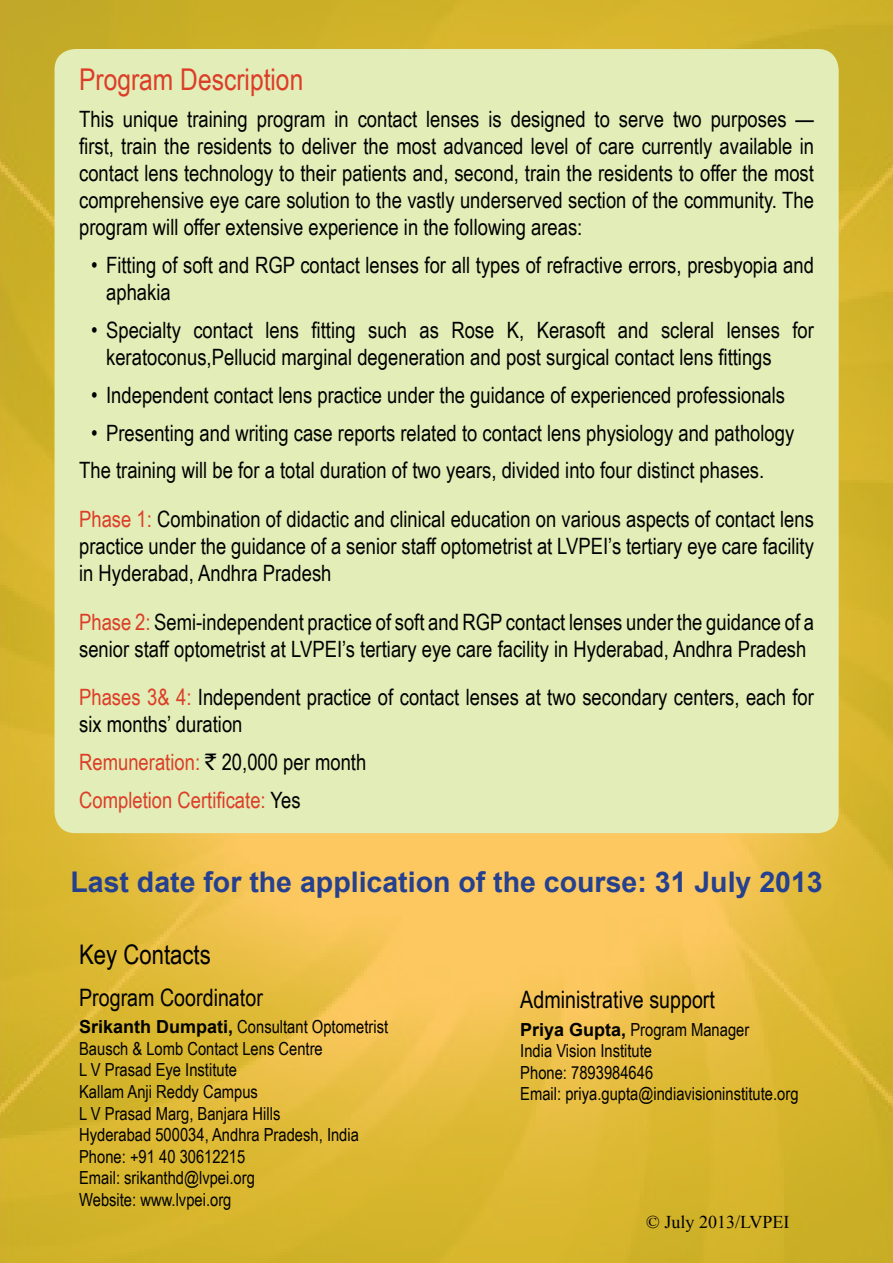
<style>
.page{position:relative;width:893px;height:1263px;background:#fff}
.page>*{position:absolute;margin:0;border:0;box-sizing:border-box;transform-origin:0 0}
.t1{font:30px "Arial Narrow";color:#dc3d27}
.t2{font:700 28.5px "Arial";color:#25408f}
.t3{font:27px "Arial Narrow";color:#000}
.t4{font:24px "Arial Narrow";color:#000}
.t5{font:22.5px/27px "Arial Narrow";color:#000}
.t6{font:22.5px "Arial Narrow";color:#dc3d27}
.t7{font:18px/21.6px "Arial Narrow";color:#000}
.t8{font:18px "Times New Roman";color:#000}
.s1{color:#dc3d27}
.s2{font-family:"Rupee Foradian"}
.s3{color:#000}
.s4{font-family:"Arial";font-weight:700}
</style>
<div class="page">
<img style="left:0;top:0;width:893px;height:1263px">
<div style="left:55px;top:49px;width:784px;height:784px;background:#e2edb8;border-radius:21px"></div>
<p class="t1" style="left:79px;top:57px;width:226px">Program Description</p>
<p class="t5" style="left:79px;top:105px;width:736px;text-align:justify">This unique training program in contact lenses is designed to serve two purposes — first, train the residents to deliver the most advanced level of care currently available in contact lens technology to their patients and, second, train the residents to offer the most comprehensive eye care solution to the vastly underserved section of the community. The program will offer extensive experience in the following areas:</p>
<p class="t5" style="left:106px;top:251px;width:709px;text-indent:-15px">• Fitting of soft and RGP contact lenses for all types of refractive errors, presbyopia and aphakia</p>
<p class="t5" style="left:106px;top:316px;width:709px;text-indent:-15px">• Specialty contact lens fitting such as Rose K, Kerasoft and scleral lenses for keratoconus,Pellucid marginal degeneration and post surgical contact lens fittings</p>
<p class="t5" style="left:91px;top:381px;width:696px">• Independent contact lens practice under the guidance of experienced professionals</p>
<p class="t5" style="left:91px;top:418px;width:705px">• Presenting and writing case reports related to contact lens physiology and pathology</p>
<p class="t5" style="left:79px;top:456px;width:687px">The training will be for a total duration of two years, divided into four distinct phases.</p>
<p class="t5" style="left:79px;top:505px;width:736px;text-align:justify"><span class="s1">Phase 1:</span> Combination of didactic and clinical education on various aspects of contact lens practice under the guidance of a senior staff optometrist at LVPEI’s tertiary eye care facility in Hyderabad, Andhra Pradesh</p>
<p class="t5" style="left:79px;top:607px;width:736px"><span class="s1">Phase 2:</span> Semi-independent practice of soft and RGP contact lenses under the guidance of a senior staff optometrist at LVPEI’s tertiary eye care facility in Hyderabad, Andhra Pradesh</p>
<p class="t5" style="left:79px;top:683px;width:736px"><span class="s1">Phases 3&amp; 4:</span> Independent practice of contact lenses at two secondary centers, each for six months’ duration</p>
<p class="t5" style="left:79px;top:748px;width:289px"><span class="s1">Remuneration:</span> <span class="s2">`</span> 20,000 per month</p>
<p class="t6" style="left:79px;top:783px;width:223px">Completion Certificate: <span class="s3">Yes</span></p>
<p class="t2" style="left:70px;top:863px;width:754px">Last date for the application of the course: 31 July 2013</p>
<p class="t3" style="left:79px;top:935px;width:133px">Key Contacts</p>
<p class="t4" style="left:79px;top:980px;width:185px">Program Coordinator</p>
<p class="t7" style="left:79px;top:1015px;width:311px"><span class="s4">Srikanth Dumpati,</span> Consultant Optometrist</p>
<p class="t7" style="left:79px;top:1037px;width:245px">Bausch &amp; Lomb Contact Lens Centre</p>
<p class="t7" style="left:79px;top:1059px;width:159px">L V Prasad Eye Institute</p>
<p class="t7" style="left:79px;top:1080px;width:281px">Kallam Anji Reddy Campus<br>L V Prasad Marg, Banjara Hills<br>Hyderabad 500034, Andhra Pradesh, India</p>
<p class="t7" style="left:79px;top:1145px;width:177px">Phone: +91 40 30612215<br>Email: srikanthd@lvpei.org</p>
<p class="t7" style="left:79px;top:1188px;width:154px">Website: www.lvpei.org</p>
<p class="t4" style="left:520px;top:982px;width:196px">Administrative support</p>
<p class="t7" style="left:520px;top:1018px;width:231px"><span class="s4">Priya Gupta,</span> Program Manager</p>
<p class="t7" style="left:520px;top:1039px;width:133px">India Vision Institute</p>
<p class="t7" style="left:520px;top:1061px;width:134px">Phone: 7893984646</p>
<p class="t7" style="left:520px;top:1082px;width:280px">Email: priya.gupta@indiavisioninstitute.org</p>
<p class="t8" style="left:646px;top:1209px;width:145px">© July 2013/LVPEI</p>
</div>
